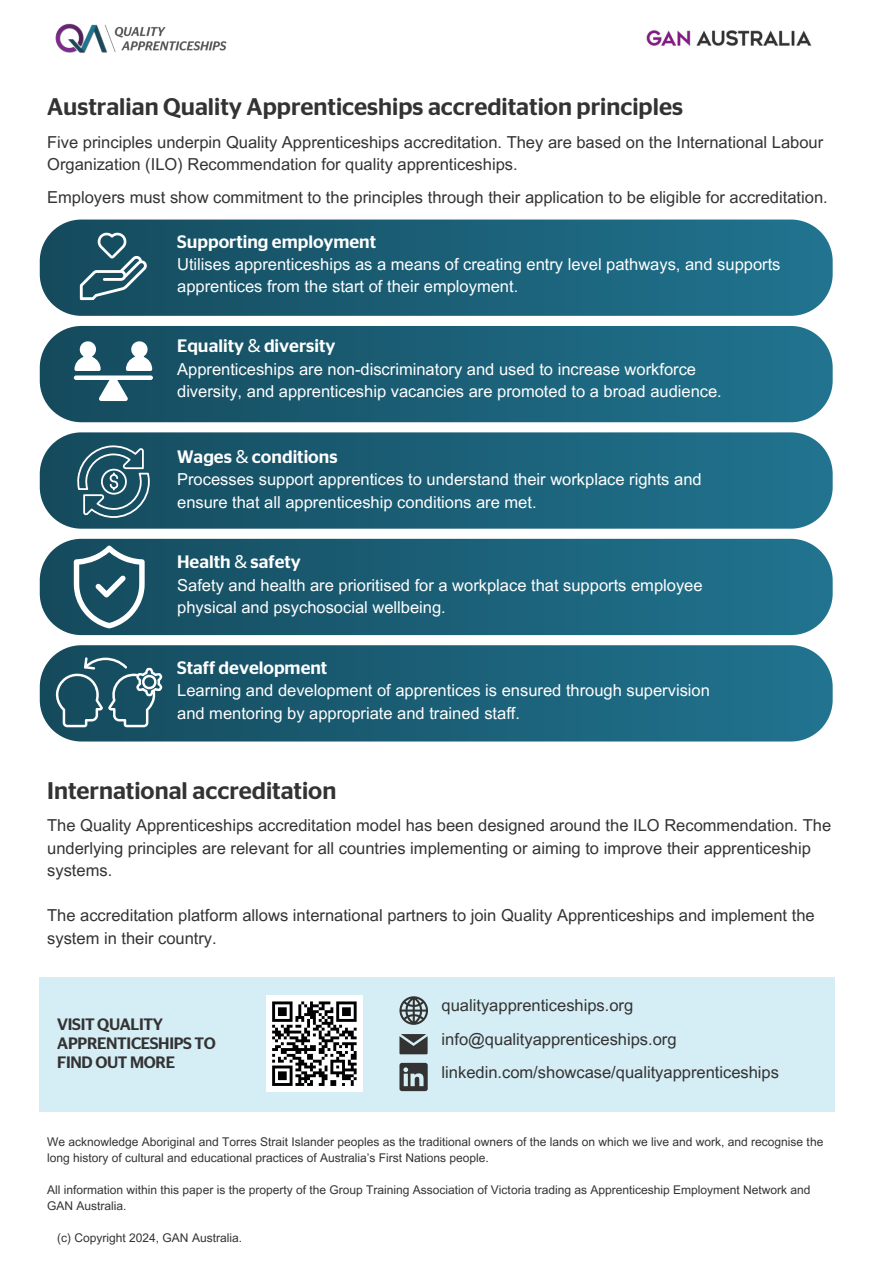
<style>
.page{position:relative;width:893px;height:1264px;background:#fff}
.page>*{position:absolute;margin:0;border:0;box-sizing:border-box;transform-origin:0 0}
.t1{font:500 24px "Stag Sans";color:#333}
.t2{font:500 18px "Stag Sans";color:#fff}
.t3{font:16.5px/22.5px "Arial MT Pro";color:#333}
.t4{font:16.5px/22.5px "Arial MT Pro";color:#fff}
.t5{font:500 16.5px/19.2px "Stag Sans";letter-spacing:-.02em;color:#333}
.t6{font:12px/16px "Arial MT Pro";color:#333}
.s1{font-family:"Noto Sans";font-weight:400}
</style>
<div class="page">
<img style="left:55px;top:23px;width:172px;height:30px">
<img style="left:646px;top:30px;width:166px;height:16px">
<div style="left:40px;top:977px;width:795px;height:134px;background:#d5edf4"></div>
<svg style="left:399px;top:1034px;width:28px;height:20px"></svg>
<svg style="left:399px;top:1062px;width:28px;height:28px"></svg>
<svg style="left:399px;top:996px;width:28px;height:28px"></svg>
<div style="left:266px;top:995px;width:96px;height:96px;background:#fff"></div>
<svg style="left:272px;top:1001px;width:85px;height:85px"></svg>
<svg style="left:40px;top:432px;width:792px;height:96px;background:#20637a"></svg>
<svg style="left:40px;top:539px;width:792px;height:96px;background:#1f637a"></svg>
<svg style="left:40px;top:645px;width:792px;height:96px;background:#20647b"></svg>
<svg style="left:40px;top:219px;width:792px;height:97px;background:#21647a"></svg>
<svg style="left:80px;top:233px;width:67px;height:67px;background:#406d7d"></svg>
<svg style="left:40px;top:326px;width:792px;height:96px;background:#1f637a"></svg>
<svg style="left:74px;top:340px;width:79px;height:61px"></svg>
<svg style="left:77px;top:445px;width:73px;height:73px;background:#416e7e"></svg>
<svg style="left:74px;top:545px;width:71px;height:83px"></svg>
<svg style="left:55px;top:657px;width:108px;height:70px;background:#3a6979"></svg>
<h3 class="t1" style="left:47px;top:95px;width:637px">Australian Quality Apprenticeships accreditation principles</h3>
<h4 class="t3" style="left:47px;top:133px;width:777px">Five principles underpin Quality Apprenticeships accreditation. They are based on the International Labour<br>Organization (ILO) Recommendation for quality apprenticeships.</h4>
<p class="t3" style="left:47px;top:188px;width:782px">Employers must show commitment to the principles through their application to be eligible for accreditation.</p>
<p class="t2" style="left:177px;top:233px;width:200px">Supporting employment</p>
<h3 class="t4" style="left:177px;top:255px;width:604px">Utilises apprenticeships as a means of creating entry level pathways, and supports apprentices from the start of their employment.</h3>
<h4 class="t2" style="left:177px;top:338px;width:159px">Equality <span class="s1">&amp;</span> diversity</h4>
<p class="t4" style="left:177px;top:359px;width:546px">Apprenticeships are non-discriminatory and used to increase workforce diversity, and apprenticeship vacancies are promoted to a broad audience.</p>
<p class="t2" style="left:177px;top:448px;width:162px">Wages <span class="s1">&amp;</span> conditions</p>
<h3 class="t4" style="left:177px;top:470px;width:526px">Processes support apprentices to understand their workplace rights and ensure that all apprenticeship conditions are met.</h3>
<h4 class="t2" style="left:177px;top:554px;width:125px">Health <span class="s1">&amp;</span> safety</h4>
<p class="t4" style="left:177px;top:576px;width:527px">Safety and health are prioritised for a workplace that supports employee physical and psychosocial wellbeing.</p>
<h3 class="t2" style="left:177px;top:659px;width:152px">Staff development</h3>
<h4 class="t4" style="left:177px;top:681px;width:534px">Learning and development of apprentices is ensured through supervision and mentoring by appropriate and trained staff.</h4>
<h3 class="t1" style="left:47px;top:780px;width:291px">International accreditation</h3>
<h4 class="t3" style="left:47px;top:816px;width:785px">The Quality Apprenticeships accreditation model has been designed around the ILO Recommendation. The underlying principles are relevant for all countries implementing or aiming to improve their apprenticeship systems.</h4>
<h1 class="t3" style="left:47px;top:906px;width:769px">The accreditation platform allows international partners to join Quality Apprenticeships and implement the system in their country.</h1>
<p class="t5" style="left:57px;top:1015px;width:160px">VISIT QUALITY<br>APPRENTICESHIPS TO<br>FIND OUT MORE</p>
<h4 class="t3" style="left:441px;top:995px;width:193px">qualityapprenticeships.org</h4>
<h1 class="t3" style="left:441px;top:1030px;width:236px">info@qualityapprenticeships.org</h1>
<h4 class="t3" style="left:441px;top:1063px;width:339px">linkedin.com/showcase/qualityapprenticeships</h4>
<h4 class="t6" style="left:47px;top:1135px;width:777px">We acknowledge Aboriginal and Torres Strait Islander peoples as the traditional owners of the lands on which we live and work, and recognise the long history of cultural and educational practices of Australia’s First Nations people.</h4>
<h4 class="t6" style="left:47px;top:1183px;width:764px">All information within this paper is the property of the Group Training Association of Victoria trading as Apprenticeship Employment Network and<br>GAN Australia.</h4>
<h2 class="t6" style="left:57px;top:1231px;width:186px">(c) Copyright 2024, GAN Australia.</h2>
</div>
